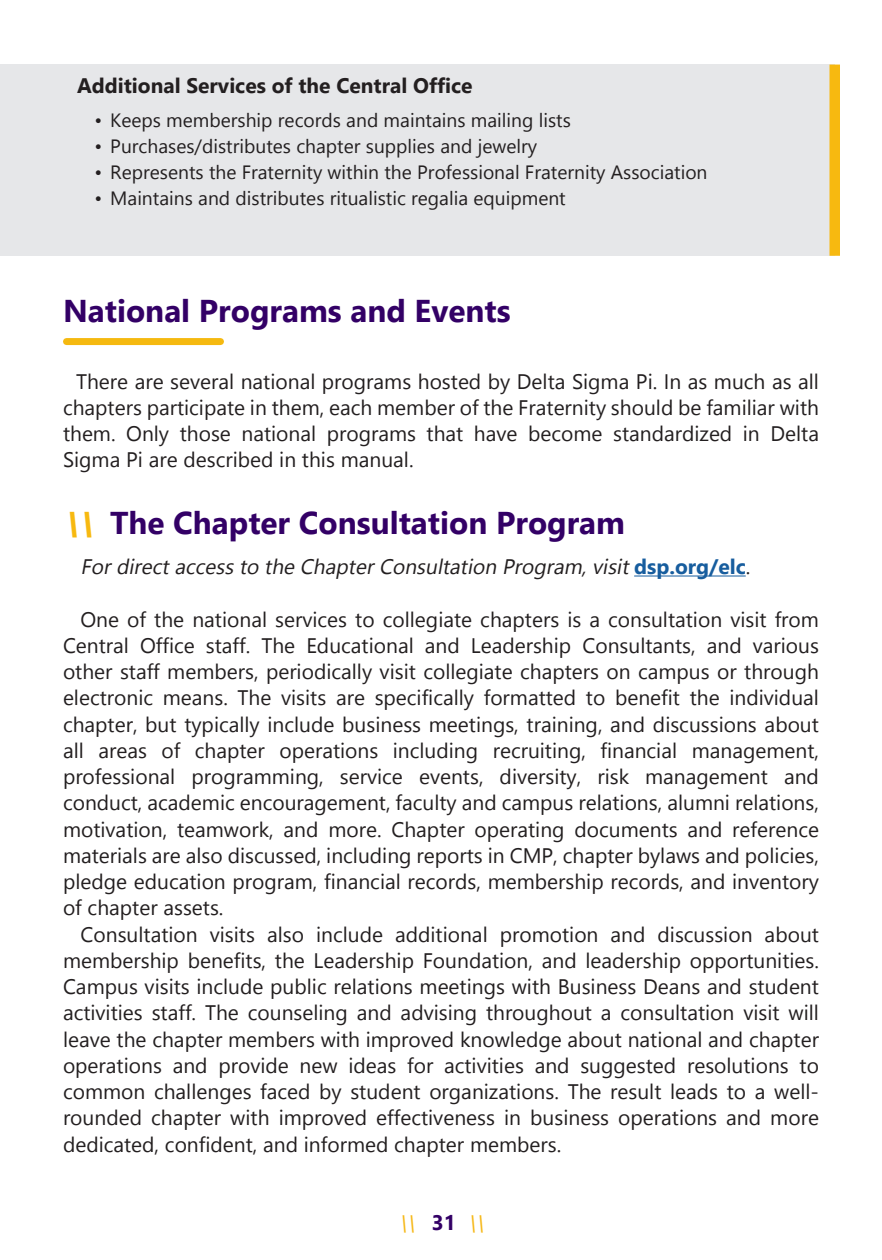
<style>
.page{position:relative;width:882px;height:1260px;background:#fff}
.page>*{position:absolute;margin:0;border:0;box-sizing:border-box;transform-origin:0 0}
.t1{font:700 31.5px "Nirmala UI";color:#306}
.t2{font:21px/26.2px "Nirmala UI";color:#231f20;text-align:justify}
.t3{font:italic 21px "Nirmala UI";color:#231f20}
.t4{font:700 21px "Nirmala UI";color:#231f20}
.t5{font:italic 21px "Nirmala UI";color:#f6b818}
.t6{font:19.25px "Nirmala UI";color:#231f20}
.s1{font-style:italic;color:#f7b910}
.s2{font-weight:700;font-style:normal;color:#175d9e}
.s3{font-style:normal}
.s4{font-weight:700;font-style:normal;color:#306}
</style>
<div class="page">
<div style="left:0;top:64px;width:835px;height:192px;background:#e6e7e9"></div>
<div style="left:830px;top:65px;width:10px;height:191px;background:#f7b910"></div>
<hr style="left:634px;top:576px;width:112px;height:1px;background:#175d9e">
<div style="left:66px;top:338px;width:154px;height:7px;background:#f5b910"></div>
<p class="t4" style="left:77px;top:68px;width:397px">Additional Services of the Central Office</p>
<p class="t6" style="left:94px;top:104px;width:478px">• Keeps membership records and maintains mailing lists</p>
<p class="t6" style="left:94px;top:131px;width:444px">• Purchases/distributes chapter supplies and jewelry</p>
<p class="t6" style="left:94px;top:157px;width:615px">• Represents the Fraternity within the Professional Fraternity Association</p>
<p class="t6" style="left:94px;top:183px;width:473px">• Maintains and distributes ritualistic regalia equipment</p>
<p class="t1" style="left:63px;top:285px;width:449px">National Programs and Events</p>
<p class="t2" style="left:63px;top:367px;width:758px;text-indent:13px">There are several national programs hosted by Delta Sigma Pi. In as much as all chapters participate in them, each member of the Fraternity should be familiar with them. Only those national programs that have become standardized in Delta</p>
<p class="t2" style="left:63px;top:446px;width:352px">Sigma Pi are described in this manual.</p>
<p class="t1" style="left:63px;top:497px;width:564px"><span class="s1">\\</span> The Chapter Consultation Program</p>
<p class="t3" style="left:80px;top:550px;width:671px">Fordirectaccessto the ChapterConsultation Program,visit<span class="s2">d s p . o rg /e l c</span> <span class="s3">.</span></p>
<p class="t2" style="left:63px;top:605px;width:758px;text-indent:17px">One of the national services to collegiate chapters is a consultation visit from Central Office staff. The Educational and Leadership Consultants, and various other staff members, periodically visit collegiate chapters on campus or through electronic means. The visits are specifically formatted to benefit the individual chapter, but typically include business meetings, training, and discussions about all areas of chapter operations including recruiting, financial management, professional programming, service events, diversity, risk management and conduct, academic encouragement, faculty and campus relations, alumni relations, motivation, teamwork, and more. Chapter operating documents and reference materials are also discussed, including reports in CMP, chapter bylaws and policies, pledge education program, financial records, membership records, and inventory of chapter assets.</p>
<p class="t2" style="left:63px;top:920px;width:758px;text-indent:17px">Consultation visits also include additional promotion and discussion about membership benefits, the Leadership Foundation, and leadership opportunities.<br>Campus visits include public relations meetings with Business Deans and student activities staff. The counseling and advising throughout a consultation visit will leave the chapter members with improved knowledge about national and chapter operations and provide new ideas for activities and suggested resolutions to common challenges faced by student organizations. The result leads to a well&shy;rounded chapter with improved effectiveness in business operations and more dedicated, confident, and informed chapter members.</p>
<p class="t5" style="left:399px;top:1205px;width:96px">\\ <span class="s4">3 1</span> \\</p>
</div>
